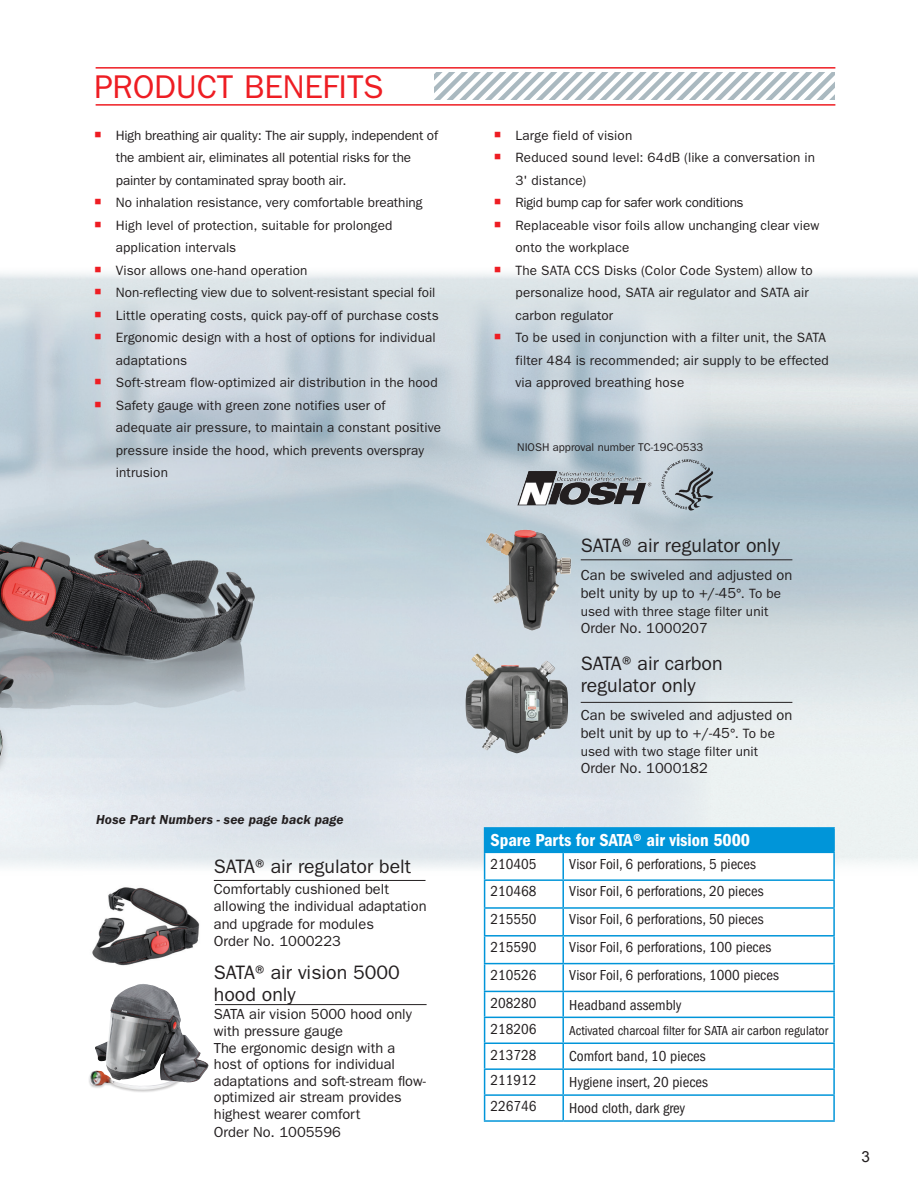
<style>
.page{position:relative;width:918px;height:1188px;background:#fff}
.page>*{position:absolute;margin:0;border:0;box-sizing:border-box;transform-origin:0 0}
.t1{font:33px "ITC Franklin Gothic Std";letter-spacing:-.005em;color:#ee1d23}
.t2{font:19.5px/22.5px "ITC Franklin Gothic Std";color:#231f20}
.t3{font:18px "ITC Franklin Gothic Std Dm Cd";color:#fff}
.t4{font:15.3px "Arial";color:#231f20}
.t5{font:condensed 15px "ITC Franklin Gothic Std";color:#231f20}
.t6{font:14.7px/17.5px "ITC Franklin Gothic Std";color:#231f20}
.t7{font:14.55px/16.5px "ITC Franklin Gothic Std";color:#231f20}
.t8{font:13.5px/22.5px "ITC Franklin Gothic Std";letter-spacing:.005em;color:#231f20}
.t9{font:condensed 13.5px "ITC Franklin Gothic Std";color:#231f20}
.t10{font:italic 600 13.5px "ITC Franklin Gothic Std";letter-spacing:.01em;color:#231f20}
.t11{font:11.25px "ITC Franklin Gothic Std";color:#231f20}
.s1{font-size:13.5px}
</style>
<div class="page">
<img style="left:0;top:299px;width:711px;height:572px">
<div style="left:0;top:715px;width:10px;height:82px;background:#231f20;opacity:.25"></div>
<img style="left:0;top:728px;width:3px;height:30px">
<div style="left:87px;top:1071px;width:95px;height:22px;background:#231f20;opacity:.25"></div>
<img style="left:89px;top:1071px;width:92px;height:19px">
<svg style="left:435px;top:73px;width:399px;height:27px"></svg>
<hr style="left:96px;top:67px;width:739px;height:2px;background:#ee1d23">
<hr style="left:96px;top:104px;width:739px;height:2px;background:#ee1d23">
<img style="left:658px;top:456px;width:57px;height:59px">
<img style="left:517px;top:471px;width:93px;height:34px">
<div style="left:485px;top:828px;width:349px;height:24px;background:#0095d9"></div>
<svg style="left:485px;top:853px;width:348px;height:267px"></svg>
<hr style="left:484px;top:827px;width:79px;height:2px;background:#0095d9">
<hr style="left:563px;top:827px;width:272px;height:2px;background:#0095d9">
<hr style="left:833px;top:829px;width:2px;height:23px;background:#0095d9">
<hr style="left:484px;top:852px;width:79px;height:1px;background:#0095d9">
<hr style="left:563px;top:852px;width:272px;height:1px;background:#0095d9">
<hr style="left:562px;top:853px;width:2px;height:26px;background:#0095d9">
<hr style="left:833px;top:853px;width:2px;height:26px;background:#0095d9">
<hr style="left:484px;top:879px;width:79px;height:2px;background:#0095d9">
<hr style="left:563px;top:879px;width:272px;height:2px;background:#0095d9">
<hr style="left:562px;top:881px;width:2px;height:26px;background:#0095d9">
<hr style="left:833px;top:881px;width:2px;height:26px;background:#0095d9">
<hr style="left:484px;top:907px;width:79px;height:2px;background:#0095d9">
<hr style="left:563px;top:907px;width:272px;height:2px;background:#0095d9">
<hr style="left:562px;top:909px;width:2px;height:26px;background:#0095d9">
<hr style="left:833px;top:909px;width:2px;height:26px;background:#0095d9">
<hr style="left:484px;top:935px;width:79px;height:2px;background:#0095d9">
<hr style="left:563px;top:935px;width:272px;height:2px;background:#0095d9">
<hr style="left:562px;top:937px;width:2px;height:26px;background:#0095d9">
<hr style="left:833px;top:937px;width:2px;height:26px;background:#0095d9">
<hr style="left:484px;top:963px;width:79px;height:1px;background:#0095d9">
<hr style="left:563px;top:963px;width:272px;height:1px;background:#0095d9">
<hr style="left:562px;top:964px;width:2px;height:27px;background:#0095d9">
<hr style="left:833px;top:964px;width:2px;height:27px;background:#0095d9">
<hr style="left:484px;top:991px;width:79px;height:1px;background:#0095d9">
<hr style="left:563px;top:991px;width:272px;height:1px;background:#0095d9">
<hr style="left:562px;top:992px;width:2px;height:25px;background:#0095d9">
<hr style="left:833px;top:992px;width:2px;height:25px;background:#0095d9">
<hr style="left:484px;top:1017px;width:79px;height:1px;background:#0095d9">
<hr style="left:563px;top:1017px;width:272px;height:1px;background:#0095d9">
<hr style="left:562px;top:1018px;width:2px;height:25px;background:#0095d9">
<hr style="left:833px;top:1018px;width:2px;height:25px;background:#0095d9">
<hr style="left:484px;top:1043px;width:79px;height:1px;background:#0095d9">
<hr style="left:563px;top:1043px;width:272px;height:1px;background:#0095d9">
<hr style="left:562px;top:1044px;width:2px;height:24px;background:#0095d9">
<hr style="left:833px;top:1044px;width:2px;height:24px;background:#0095d9">
<hr style="left:484px;top:1068px;width:79px;height:2px;background:#0095d9">
<hr style="left:563px;top:1068px;width:272px;height:2px;background:#0095d9">
<hr style="left:562px;top:1070px;width:2px;height:24px;background:#0095d9">
<hr style="left:833px;top:1070px;width:2px;height:24px;background:#0095d9">
<hr style="left:484px;top:1094px;width:79px;height:2px;background:#0095d9">
<svg style="left:484px;top:829px;width:1px;height:291px"></svg>
<hr style="left:563px;top:1094px;width:272px;height:2px;background:#0095d9">
<hr style="left:562px;top:1096px;width:2px;height:24px;background:#0095d9">
<hr style="left:833px;top:1096px;width:2px;height:24px;background:#0095d9">
<hr style="left:484px;top:1120px;width:79px;height:2px;background:#0095d9">
<hr style="left:563px;top:1120px;width:272px;height:2px;background:#0095d9">
<hr style="left:214px;top:880px;width:212px;height:1px;background:#231f20">
<img style="left:92px;top:887px;width:108px;height:79px">
<hr style="left:215px;top:1004px;width:212px;height:1px;background:#231f20">
<hr style="left:581px;top:559px;width:211px;height:1px;background:#231f20">
<hr style="left:581px;top:702px;width:211px;height:1px;background:#231f20">
<img style="left:470px;top:514px;width:130px;height:130px">
<img style="left:465px;top:654px;width:83px;height:103px">
<img style="left:95px;top:984px;width:114px;height:98px">
<svg style="left:95px;top:289px;width:6px;height:6px"></svg>
<svg style="left:95px;top:312px;width:6px;height:5px"></svg>
<svg style="left:95px;top:334px;width:6px;height:6px"></svg>
<svg style="left:95px;top:379px;width:6px;height:6px"></svg>
<svg style="left:95px;top:402px;width:6px;height:5px"></svg>
<svg style="left:495px;top:334px;width:6px;height:6px"></svg>
<h1 class="t1" style="left:95px;top:68px;width:291px">PRODUCT BENEFITS</h1>
<p class="t8" style="left:116px;top:124px;width:327px">High breathing air quality: The air supply, independent of the ambient air, eliminates all potential risks for the painter by contaminated spray booth air.<br>No inhalation resistance, very comfortable breathing High level of protection, suitable for prolonged application intervals<br>Visor allows one-hand operation<br>Non-reflecting view due to solvent-resistant special foil Little operating costs, quick pay-off of purchase costs Ergonomic design with a host of options for individual adaptations<br>Soft-stream flow-optimized air distribution in the hood Safety gauge with green zone notifies user of adequate air pressure, to maintain a constant positive pressure inside the hood, which prevents overspray intrusion</p>
<p class="t10" style="left:96px;top:812px;width:249px">Hose Part Numbers - see page back page</p>
<h2 class="t2" style="left:214px;top:855px;width:199px">SATA® air regulator belt</h2>
<p class="t6" style="left:214px;top:880px;width:214px">Comfortably cushioned belt allowing the individual adaptation and upgrade for modules<br>Order No. 1000223</p>
<h2 class="t2" style="left:214px;top:961px;width:188px">SATA® air vision 5000 hood only</h2>
<p class="t6" style="left:214px;top:1005px;width:200px">SATA air vision 5000 hood only with pressure gauge</p>
<p class="t7" style="left:214px;top:1040px;width:214px">The ergonomic design with a host of options for individual adaptations and soft-stream flow&shy;optimized air stream provides highest wearer comfort</p>
<p class="t6" style="left:214px;top:1123px;width:129px">Order No. 1005596</p>
<p class="t8" style="left:516px;top:124px;width:315px">Large field of vision<br>Reduced sound level: 64dB (like a conversation in 3' distance)<br>Rigid bump cap for safer work conditions<br>Replaceable visor foils allow unchanging clear view onto the workplace<br>The SATA CCS Disks (Color Code System) allow to personalize hood, SATA air regulator and SATA air carbon regulator<br>To be used in conjunction with a filter unit, the SATA filter 484 is recommended; air supply to be effected via approved breathing hose</p>
<p class="t11" style="left:517px;top:441px;width:187px">NIOSH approval number TC-19C-0533</p>
<h2 class="t2" style="left:581px;top:535px;width:201px">SATA® air regulator only</h2>
<p class="t6" style="left:581px;top:567px;width:213px">Can be swiveled and adjusted on belt unity by up to +/-45<span class="s1">°. To be</span></p>
<p class="t8" style="left:581px;top:600px;width:189px">used with three stage filter unit</p>
<p class="t6" style="left:581px;top:619px;width:129px">Order No. 1000207</p>
<h2 class="t2" style="left:581px;top:652px;width:143px">SATA® air carbon regulator only</h2>
<p class="t6" style="left:581px;top:707px;width:213px">Can be swiveled and adjusted on belt unit by up to +/-45<span class="s1">°. To be</span></p>
<p class="t8" style="left:581px;top:740px;width:179px">used with two stage filter unit</p>
<p class="t6" style="left:581px;top:760px;width:129px">Order No. 1000182</p>
<h3 class="t3" style="left:491px;top:830px;width:261px">Spare Parts for SATA® air vision 5000</h3>
<p class="t5" style="left:491px;top:855px;width:47px">210405</p>
<p class="t5" style="left:569px;top:855px;width:188px">Visor Foil, 6 perforations, 5 pieces</p>
<p class="t5" style="left:491px;top:883px;width:47px">210468</p>
<p class="t5" style="left:569px;top:883px;width:196px">Visor Foil, 6 perforations, 20 pieces</p>
<p class="t5" style="left:491px;top:911px;width:47px">215550</p>
<p class="t5" style="left:569px;top:911px;width:196px">Visor Foil, 6 perforations, 50 pieces</p>
<p class="t5" style="left:491px;top:939px;width:47px">215590</p>
<p class="t5" style="left:569px;top:939px;width:204px">Visor Foil, 6 perforations, 100 pieces</p>
<p class="t5" style="left:491px;top:966px;width:47px">210526</p>
<p class="t5" style="left:569px;top:966px;width:211px">Visor Foil, 6 perforations, 1000 pieces</p>
<p class="t5" style="left:491px;top:994px;width:47px">208280</p>
<p class="t5" style="left:569px;top:996px;width:114px">Headband assembly</p>
<p class="t5" style="left:491px;top:1020px;width:47px">218206</p>
<p class="t9" style="left:569px;top:1023px;width:260px">Activated charcoal filter for SATA air carbon regulator</p>
<p class="t5" style="left:491px;top:1046px;width:47px">213728</p>
<p class="t5" style="left:569px;top:1048px;width:138px">Comfort band, 10 pieces</p>
<p class="t5" style="left:491px;top:1072px;width:47px">211912</p>
<p class="t5" style="left:569px;top:1074px;width:140px">Hygiene insert, 20 pieces</p>
<p class="t5" style="left:491px;top:1098px;width:47px">226746</p>
<p class="t5" style="left:569px;top:1100px;width:117px">Hood cloth, dark grey</p>
<p class="t4" style="left:862px;top:1146px;width:10px">3</p>
</div>
